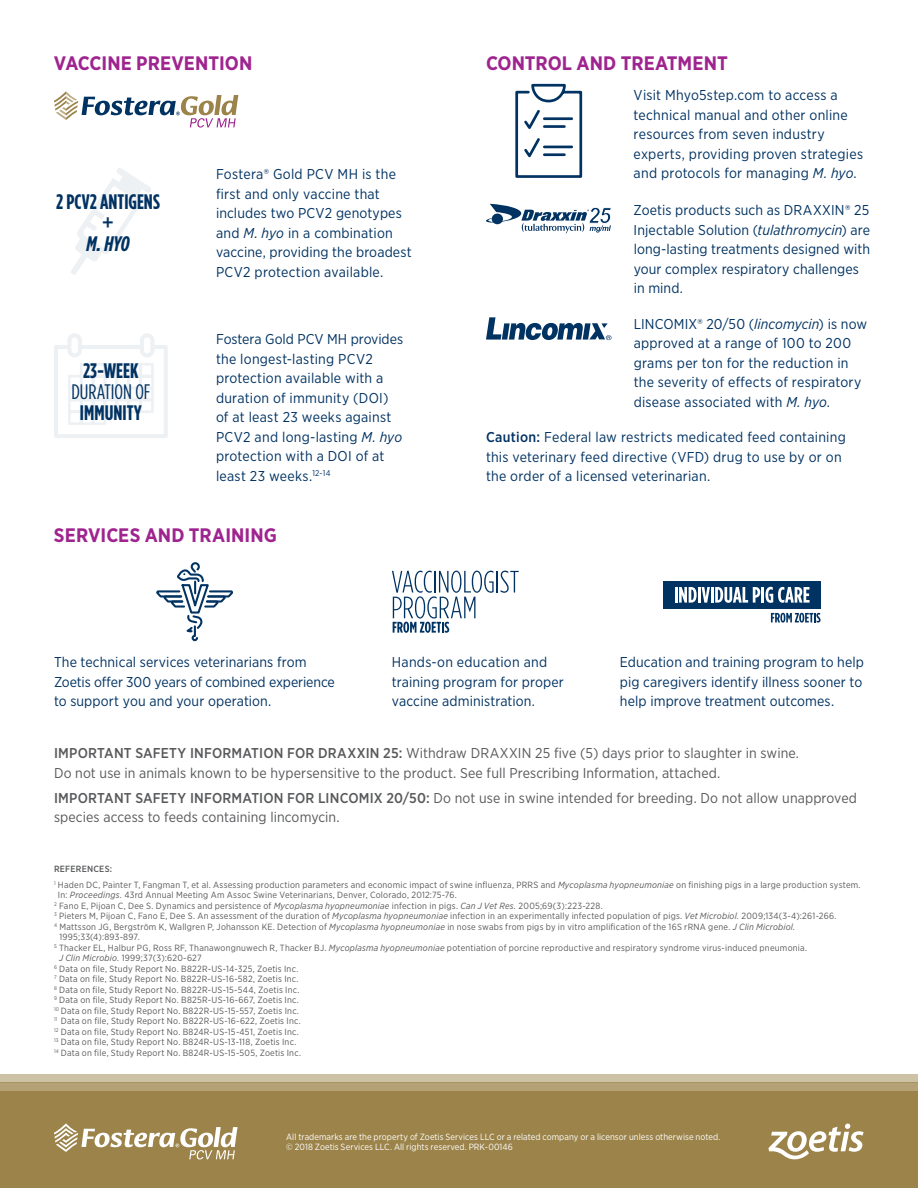
<style>
.page{position:relative;width:918px;height:1188px;background:#fff}
.page>*{position:absolute;margin:0;border:0;box-sizing:border-box;transform-origin:0 0}
.t1{font:33px "Gotham Condensed";color:#003262}
.t2{font:700 21px "Gotham Condensed";letter-spacing:.005em;color:#003262}
.t3{font:21px "Gotham Condensed";color:#003262}
.t4{font:italic 700 21px "Gotham Condensed";color:#003262}
.t5{font:700 19.5px "Gotham Narrow";color:#9f248f}
.t6{font:14.25px/19.5px "Gotham Narrow";letter-spacing:.01em;color:#003262}
.t7{font:14.25px/19.5px "Gotham Narrow";letter-spacing:.005em;color:#58595b}
.t8{font:9px/15.9px "Gotham Narrow";letter-spacing:.025em;color:#58595b}
.t9{font:9px/10.5px "Gotham Narrow";letter-spacing:.005em;color:#fff}
.s1{font-style:italic}
.s2{font-weight:500}
</style>
<div class="page">
<svg style="left:54px;top:91px;width:184px;height:37px"></svg>
<svg style="left:71px;top:168px;width:80px;height:107px"></svg>
<div style="left:0;top:1091px;width:918px;height:97px;background:#9b8349"></div>
<div style="left:0;top:1082px;width:918px;height:9px;background:#b4a276"></div>
<div style="left:0;top:1074px;width:918px;height:9px;background:#cec2a6"></div>
<svg style="left:515px;top:84px;width:67px;height:94px"></svg>
<div style="left:140px;top:333px;width:15px;height:24px;border:4px solid #003262;border-radius:5px"></div>
<div style="left:67px;top:333px;width:15px;height:24px;border:4px solid #003262;border-radius:5px"></div>
<svg style="left:68px;top:363px;width:86px;height:62px"></svg>
<svg style="left:486px;top:204px;width:126px;height:29px"></svg>
<svg style="left:486px;top:317px;width:126px;height:23px"></svg>
<svg style="left:156px;top:562px;width:77px;height:79px"></svg>
<svg style="left:392px;top:571px;width:127px;height:62px"></svg>
<div style="left:663px;top:581px;width:158px;height:28px;background:#003262"></div>
<svg style="left:675px;top:587px;width:135px;height:16px"></svg>
<svg style="left:771px;top:613px;width:50px;height:10px"></svg>
<svg style="left:768px;top:1124px;width:96px;height:35px"></svg>
<svg style="left:54px;top:1123px;width:184px;height:36px"></svg>
<h3 class="t5" style="left:54px;top:50px;width:200px">VACCINE PREVENTION</h3>
<h3 class="t5" style="left:486px;top:50px;width:243px">CONTROL AND TREATMENT</h3>
<h2 class="t2" style="left:56px;top:189px;width:105px">2 PCV2 ANTIGENS</h2>
<h1 class="t1" style="left:102px;top:203px;width:13px">+</h1>
<h2 class="t4" style="left:86px;top:231px;width:45px">M. HYO</h2>
<h2 class="t2" style="left:83px;top:358px;width:57px">23-WEEK</h2>
<h2 class="t3" style="left:71px;top:380px;width:80px">DURATION OF</h2>
<h2 class="t2" style="left:80px;top:400px;width:63px">IMMUNITY</h2>
<h3 class="t6" style="left:216px;top:164px;width:197px">Fostera® Gold PCV MH is the first and only vaccine that includes two PCV2 genotypes and <span class="s1">M. hyo</span> in a combination vaccine, providing the broadest<br>PCV2 protection available.</h3>
<h3 class="t6" style="left:216px;top:329px;width:189px">Fostera Gold PCV MH provides the longest-lasting PCV2 protection available with a duration of immunity (DOI) of at least 23 weeks against<br>PCV2 and long-lasting <span class="s1">M. hyo </span>protection with a DOI of at least 23 weeks.<sup>12-14</sup></h3>
<h3 class="t5" style="left:54px;top:523px;width:225px">SERVICES AND TRAINING</h3>
<h3 class="t6" style="left:634px;top:85px;width:231px">Visit Mhyo5step.com to access a technical manual and other online resources from seven industry experts, providing proven strategies and protocols for managing <span class="s1">M. hyo</span>.</h3>
<h3 class="t6" style="left:634px;top:200px;width:238px">Zoetis products such as DRAXXIN® 25<br>Injectable Solution (<span class="s1">tulathromycin</span>) are long-lasting treatments designed with your complex respiratory challenges in mind.</h3>
<h3 class="t6" style="left:634px;top:314px;width:235px">LINCOMIX® 20/50 (<span class="s1">lincomycin</span>) is now approved at a range of 100 to 200 grams per ton for the reduction in the severity of effects of respiratory disease associated with <span class="s1">M. hyo</span>.</h3>
<h3 class="t6" style="left:486px;top:427px;width:361px"><span class="s2">Caution:</span> Federal law restricts medicated feed containing this veterinary feed directive (VFD) drug to use by or on the order of a licensed veterinarian.</h3>
<h3 class="t6" style="left:54px;top:652px;width:282px">The technical services veterinarians from<br>Zoetis offer 300 years of combined experience to support you and your operation.</h3>
<h3 class="t6" style="left:392px;top:652px;width:173px">Hands-on education and training program for proper vaccine administration.</h3>
<h3 class="t6" style="left:620px;top:652px;width:246px;text-align:justify">Education and training program to help pig caregivers identify illness sooner to help improve treatment outcomes.</h3>
<h3 class="t7" style="left:54px;top:743px;width:747px"><span class="s2">IMPORTANT SAFETY INFORMATION FOR DRAXXIN 25:</span> Withdraw DRAXXIN 25 five (5) days prior to slaughter in swine.<br>Do not use in animals known to be hypersensitive to the product. See full Prescribing Information, attached.</h3>
<h3 class="t7" style="left:54px;top:787px;width:804px"><span class="s2">IMPORTANT SAFETY INFORMATION FOR LINCOMIX 20/50:</span> Do not use in swine intended for breeding. Do not allow unapproved species access to feeds containing lincomycin.</h3>
<p class="t8" style="left:54px;top:861px;width:808px"><span class="s2">REFERENCES:<br></span><sup>1</sup> Haden DC, Painter T, Fangman T, et al. Assessing production parameters and economic impact of swine influenza, PRRS and <span class="s1">Mycoplasma hyopneumoniae</span> on finishing pigs in a large production system.</p>
<p class="t8" style="left:58px;top:887px;width:400px">In: <span class="s1">Proceedings.</span> 43rd Annual Meeting Am Assoc Swine Veterinarians, Denver, Colorado, 2012:75-76.</p>
<p class="t8" style="left:54px;top:898px;width:550px"><sup>2</sup> Fano E, Pijoan C, Dee S. Dynamics and persistence of <span class="s1">Mycoplasma hyopneumoniae</span> infection in pigs. <span class="s1">Can J Vet Res.</span> 2005;69(3):223-228.</p>
<p class="t8" style="left:54px;top:908px;width:784px"><sup>3</sup> Pieters M, Pijoan C, Fano E, Dee S. An assessment of the duration of <span class="s1">Mycoplasma hyopneumoniae</span> infection in an experimentally infected population of pigs. <span class="s1">Vet Microbiol.</span> 2009;134(3-4):261-266.</p>
<p class="t8" style="left:54px;top:919px;width:743px"><sup>4</sup> Mattsson JG, Bergström K, Wallgren P, Johansson KE. Detection of <span class="s1">Mycoplasma hyopneumoniae</span> in nose swabs from pigs by in vitro amplification of the 16S rRNA gene. <span class="s1">J Clin Microbiol.</span></p>
<p class="t8" style="left:59px;top:929px;width:82px">1995;33(4):893-897.</p>
<p class="t8" style="left:54px;top:940px;width:755px"><sup>5</sup> Thacker EL, Halbur PG, Ross RF, Thanawongnuwech R, Thacker BJ. <span class="s1">Mycoplasma hyopneumoniae</span> potentiation of porcine reproductive and respiratory syndrome virus-induced pneumonia.</p>
<p class="t8" style="left:59px;top:950px;width:144px"><span class="s1">J Clin Microbio.</span> 1999;37(3):620-627</p>
<p class="t8" style="left:54px;top:961px;width:246px"><sup>6</sup> Data on file, Study Report No. B822R-US-14-325, Zoetis Inc.</p>
<p class="t8" style="left:54px;top:971px;width:246px"><sup>7</sup> Data on file, Study Report No. B822R-US-16-582, Zoetis Inc.</p>
<p class="t8" style="left:54px;top:982px;width:247px"><sup>8</sup> Data on file, Study Report No. B822R-US-15-544, Zoetis Inc.</p>
<p class="t8" style="left:54px;top:992px;width:246px"><sup>9</sup> Data on file, Study Report No. B825R-US-16-667, Zoetis Inc.</p>
<p class="t8" style="left:54px;top:1003px;width:246px"><sup>10</sup> Data on file, Study Report No. B822R-US-15-557, Zoetis Inc.</p>
<p class="t8" style="left:54px;top:1013px;width:248px"><sup>11</sup> Data on file, Study Report No. B822R-US-16-622, Zoetis Inc.</p>
<p class="t8" style="left:54px;top:1024px;width:246px"><sup>12</sup> Data on file, Study Report No. B824R-US-15-451, Zoetis Inc.</p>
<p class="t8" style="left:54px;top:1034px;width:244px"><sup>13</sup> Data on file, Study Report No. B824R-US-13-118, Zoetis Inc.</p>
<p class="t8" style="left:54px;top:1045px;width:249px"><sup>14</sup> Data on file, Study Report No. B824R-US-15-505, Zoetis Inc.</p>
<p class="t9" style="left:286px;top:1131px;width:436px">All trademarks are the property of Zoetis Services LLC or a related company or a licensor unless otherwise noted. © 2018 Zoetis Services LLC. All rights reserved. PRK-00146</p>
</div>
